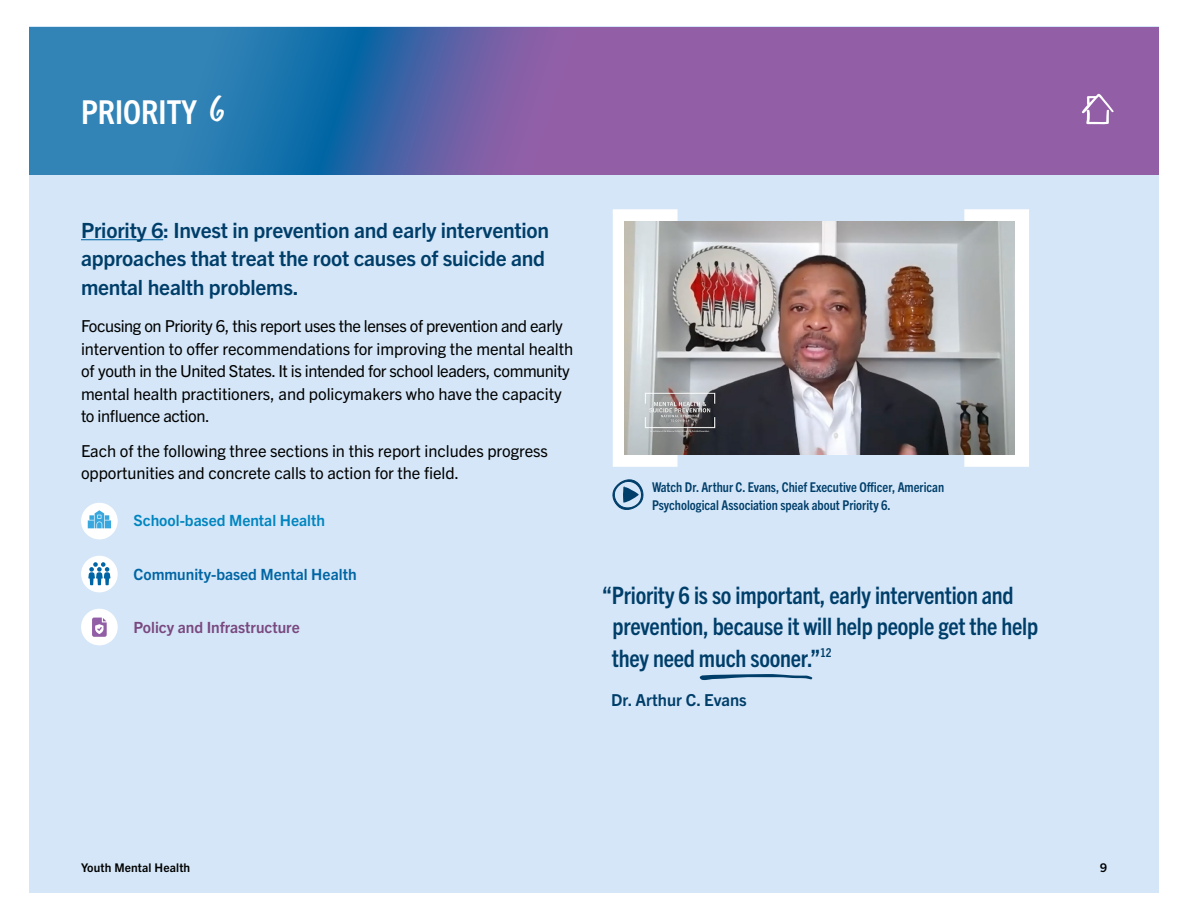
<style>
.page{position:relative;width:1188px;height:918px;background:#fff}
.page>*{position:absolute;margin:0;border:0;box-sizing:border-box;transform-origin:0 0}
.t1{font:700 condensed 33px "Trade Gothic Next LT Pro";color:#fff}
.subhead{font:700 condensed 24px/31.5px "Trade Gothic Next LT Pro";letter-spacing:-.01em;color:#003e6a}
.call_out_text{font:700 21px/28.5px "Trade Gothic Next LT Pro";letter-spacing:-.01em;color:#003e6a}
.Body_text{font:16.5px/22.5px "Trade Gothic Next LT Pro";letter-spacing:-.025em;color:#000}
.Body_text-2{font:16.5px/22.5px "Trade Gothic Next LT Pro";letter-spacing:-.005em;color:#000}
.subhead-2{font:700 16.5px "Trade Gothic Next LT Pro";color:#003e6a}
.t2{font:700 15.45px "Trade Gothic Next LT Pro";color:#0065a4}
.t3{font:700 15.45px "Trade Gothic Next LT Pro";color:#0085c0}
.t4{font:700 15.45px "Trade Gothic Next LT Pro";color:#79487f}
.t5{font:700 condensed 13.5px/18px "Trade Gothic Next LT Pro";color:#003e6a}
.Body_text-3{font:700 12px "Trade Gothic Next LT Pro";letter-spacing:.01em;color:#000}
.s1{font-family:"Chantal";font-weight:300;font-stretch:normal;font-size:39px}
</style>
<div class="page">
<div style="left:29px;top:26px;width:1130px;height:867px;background:#d0e4f7"></div>
<svg style="left:29px;top:27px;width:1130px;height:148px;background:#6a67a9"></svg>
<div style="left:613px;top:209px;width:65px;height:258px;background:#fff"></div>
<div style="left:964px;top:209px;width:65px;height:258px;background:#fff"></div>
<img style="left:624px;top:221px;width:391px;height:233px">
<svg style="left:612px;top:479px;width:32px;height:31px"></svg>
<svg style="left:1081px;top:93px;width:33px;height:31px"></svg>
<hr style="left:81px;top:239px;width:82px;height:1px;background:#0065a4">
<div style="left:81px;top:609px;width:37px;height:36px;background:#fff;border-radius:50%"></div>
<svg style="left:92px;top:618px;width:15px;height:19px"></svg>
<div style="left:81px;top:503px;width:37px;height:36px;background:#fff;border-radius:50%"></div>
<svg style="left:88px;top:510px;width:23px;height:18px"></svg>
<div style="left:81px;top:556px;width:37px;height:36px;background:#fff;border-radius:50%"></div>
<svg style="left:88px;top:562px;width:22px;height:23px"></svg>
<svg style="left:699px;top:674px;width:113px;height:6px"></svg>
<h1 class="t1" style="left:81px;top:90px;width:147px">PRIORITY <span class="s1">6</span></h1>
<p class="call_out_text" style="left:81px;top:214px;width:470px">Priority 6: Invest in prevention and early intervention approaches that treat the root causes of suicide and mental health problems.</p>
<p class="Body_text" style="left:81px;top:314px;width:494px">Focusing on Priority 6, this report uses the lenses of prevention and early intervention to offer recommendations for improving the mental health of youth in the United States. It is intended for school leaders, community mental health practitioners, and policymakers who have the capacity to influence action.</p>
<p class="Body_text-2" style="left:81px;top:438px;width:469px">Each of the following three sections in this report includes progress opportunities and concrete calls to action for the field.</p>
<p class="t3" style="left:133px;top:510px;width:193px">School-based Mental Health</p>
<p class="t2" style="left:133px;top:564px;width:225px">Community-based Mental Health</p>
<p class="t4" style="left:133px;top:617px;width:168px">Policy and Infrastructure</p>
<p class="t5" style="left:652px;top:477px;width:294px">Watch Dr. Arthur C. Evans, Chief Executive Officer, American<br>Psychological Association speak about Priority 6.</p>
<p class="subhead" style="left:612px;top:578px;width:428px;text-indent:-10px">“Priority 6 is so important, early intervention and prevention, because it will help people get the help they need much sooner.”<sup>12</sup></p>
<p class="subhead-2" style="left:611px;top:688px;width:137px">Dr. Arthur C. Evans</p>
<p class="Body_text-3" style="left:81px;top:860px;width:111px">Youth Mental Health</p>
<p class="Body_text-3" style="left:1100px;top:860px;width:8px">9</p>
</div>
